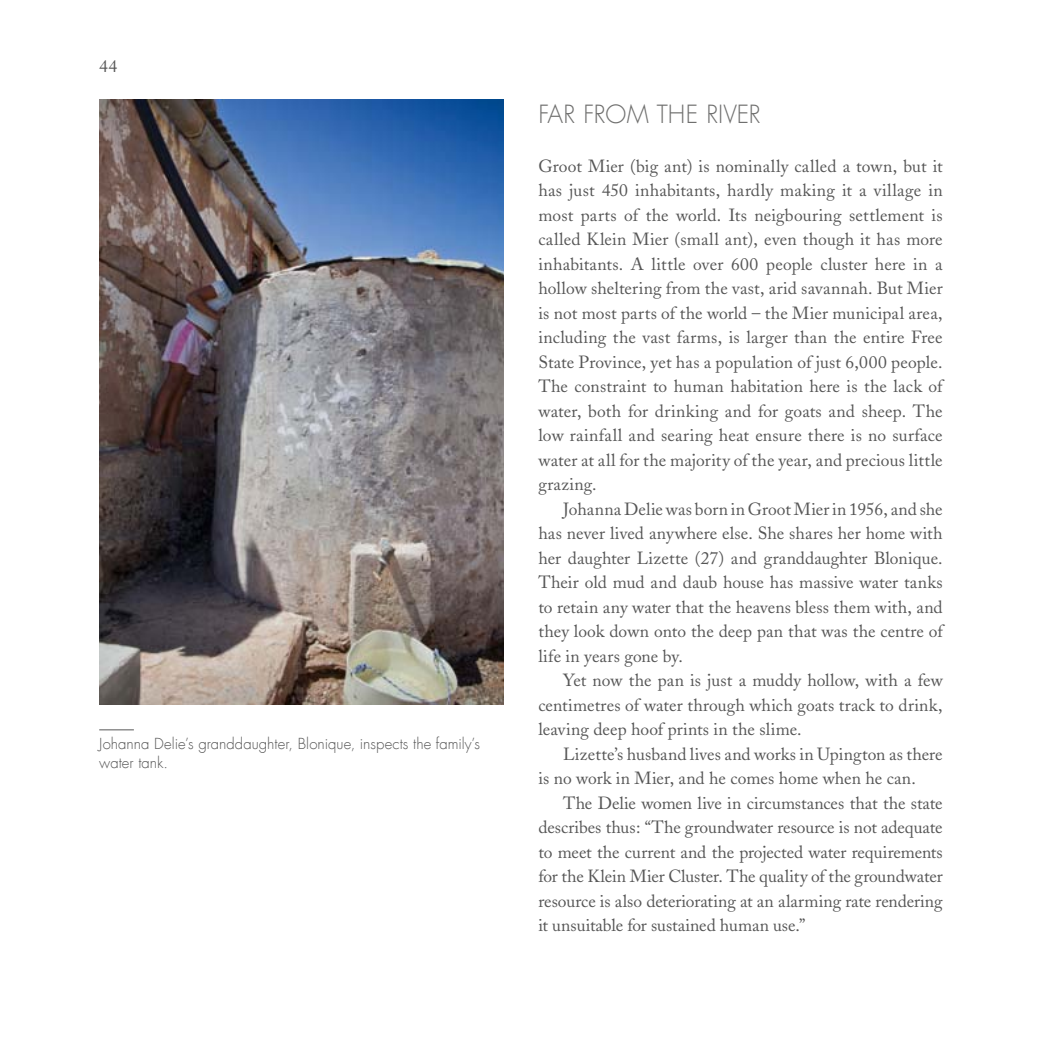
<style>
.page{position:relative;width:1042px;height:1042px;background:#fff}
.page>*{position:absolute;margin:0;border:0;box-sizing:border-box;transform-origin:0 0}
.t1{font:300 24.5px "Futura Com";color:#6f6f6e}
.t2{font:17.5px/24.5px "Adobe Caslon";letter-spacing:.005em;color:#565656;text-align:justify}
.t3{font:300 14.88px/19.2px "Futura Com";letter-spacing:.005em;color:#565656}
</style>
<div class="page">
<img style="left:99px;top:99px;width:405px;height:605px">
<hr style="left:99px;top:729px;width:35px;height:1px;background:#565656">
<p class="t2" style="left:99px;top:54px;width:20px">44</p>
<p class="t3" style="left:99px;top:734px;width:382px">Johanna Delie’s granddaughter, Blonique, inspects the family’s water tank.</p>
<h1 class="t1" style="left:538px;top:98px;width:211px">FAR FROM THE RIVER</h1>
<p class="t2" style="left:538px;top:154px;width:406px">Groot Mier (big ant) is nominally called a town, but it has just 450 inhabitants, hardly making it a village in most parts of the world. Its neigbouring settlement is called Klein Mier (small ant), even though it has more inhabitants. A little over 600 people cluster here in a hollow sheltering from the vast, arid savannah. But Mier is not most parts of the world – the Mier municipal area, including the vast farms, is larger than the entire Free State Province, yet has a population of just 6,000 people.<br>The constraint to human habitation here is the lack of water, both for drinking and for goats and sheep. The low rainfall and searing heat ensure there is no surface water at all for the majority of the year, and precious little grazing.</p>
<p class="t2" style="left:538px;top:497px;width:406px;text-indent:25px">Johanna Delie was born in Groot Mier in 1956, and she has never lived anywhere else. She shares her home with her daughter Lizette (27) and granddaughter Blonique.<br>Their old mud and daub house has massive water tanks to retain any water that the heavens bless them with, and they look down onto the deep pan that was the centre of life in years gone by.</p>
<p class="t2" style="left:538px;top:668px;width:406px;text-indent:25px">Yet now the pan is just a muddy hollow, with a few centimetres of water through which goats track to drink, leaving deep hoof prints in the slime.</p>
<p class="t2" style="left:538px;top:742px;width:406px;text-indent:25px">Lizette’s husband lives and works in Upington as there is no work in Mier, and he comes home when he can.</p>
<p class="t2" style="left:538px;top:791px;width:406px;text-indent:25px">The Delie women live in circumstances that the state describes thus: “The groundwater resource is not adequate to meet the current and the projected water requirements for the Klein Mier Cluster. The quality of the groundwater resource is also deteriorating at an alarming rate rendering it unsuitable for sustained human use.”</p>
</div>
